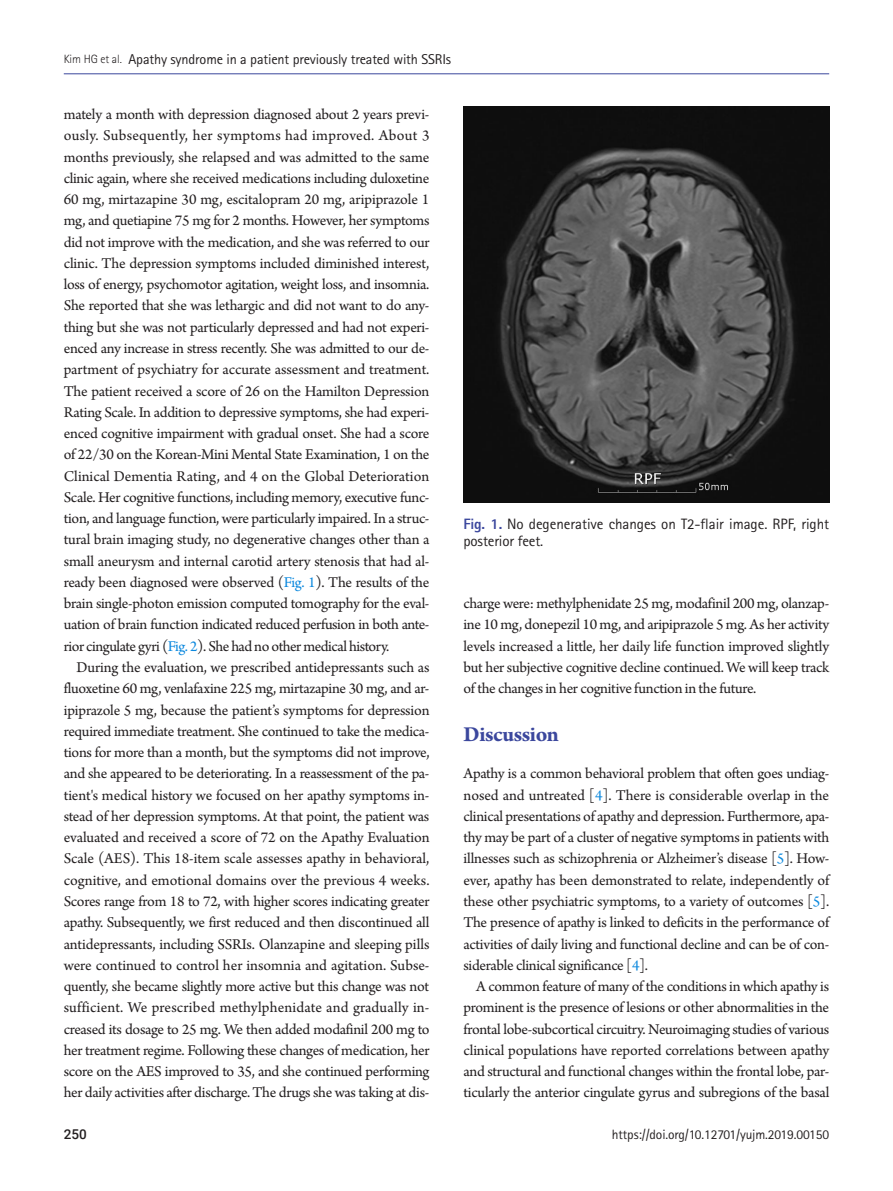
<style>
.page{position:relative;width:893px;height:1191px;background:#fff}
.page>*{position:absolute;margin:0;border:0;box-sizing:border-box;transform-origin:0 0}
.body-title{font:700 22.5px "Arno Pro";letter-spacing:-.02em;color:#3b479d}
.body{font:15.75px/21.3px "Arno Pro";letter-spacing:-.02em;color:#231f20;text-align:justify}
.fig-caption{font:15px/16.5px "Rotis Sans Serif Std";letter-spacing:-.005em;color:#231f20}
.t1{font:14.25px "Rotis Sans Serif Std";letter-spacing:-.01em;color:#231f20}
.t2{font:13.5px "Rotis Sans Serif Std";letter-spacing:-.01em;color:#231f20}
.t3{font:500 13.5px "Roboto";color:#231f20}
.s1{font-weight:300;font-size:12px}
.s2{color:#0b88de}
.s3{font-weight:800;color:#3b479d}
</style>
<div class="page">
<img style="left:463px;top:106px;width:366px;height:397px">
<hr style="left:64px;top:73px;width:765px;height:1px;background:#3b479d">
<p class="t1" style="left:64px;top:51px;width:389px"><span class="s1">Kim HG et al.</span> Apathy syndrome in a patient previously treated with SSRIs</p>
<p class="body" style="left:64px;top:104px;width:367px">mately a month with depression diagnosed about 2 years previ&shy;ously. Subsequently, her symptoms had improved. About 3 months previously, she relapsed and was admitted to the same clinic again, where she received medications including duloxetine 60 mg, mirtazapine 30 mg, escitalopram 20 mg, aripiprazole 1 mg, and quetiapine 75 mg for 2 months. However, her symptoms did not improve with the medication, and she was referred to our clinic. The depression symptoms included diminished interest, loss of energy, psychomotor agitation, weight loss, and insomnia.<br>She reported that she was lethargic and did not want to do any&shy;thing but she was not particularly depressed and had not experi&shy;enced any increase in stress recently. She was admitted to our de&shy;partment of psychiatry for accurate assessment and treatment.<br>The patient received a score of 26 on the Hamilton Depression Rating Scale. In addition to depressive symptoms, she had experi&shy;enced cognitive impairment with gradual onset. She had a score of 22/30 on the Korean-Mini Mental State Examination, 1 on the Clinical Dementia Rating, and 4 on the Global Deterioration Scale. Her cognitive functions, including memory, executive func&shy;tion, and language function, were particularly impaired. In a struc&shy;tural brain imaging study, no degenerative changes other than a small aneurysm and internal carotid artery stenosis that had al&shy;ready been diagnosed were observed (<span class="s2">Fig. 1</span>). The results of the brain single-photon emission computed tomography for the eval&shy;uation of brain function indicated reduced perfusion in both ante&shy;rior cingulate gyri (<span class="s2">Fig. 2</span>). She had no other medical history.</p>
<p class="body" style="left:64px;top:657px;width:367px;text-indent:13px">During the evaluation, we prescribed antidepressants such as fluoxetine 60 mg, venlafaxine 225 mg, mirtazapine 30 mg, and ar&shy;ipiprazole 5 mg, because the patient’s symptoms for depression required immediate treatment. She continued to take the medica&shy;tions for more than a month, but the symptoms did not improve, and she appeared to be deteriorating. In a reassessment of the pa&shy;tient's medical history we focused on her apathy symptoms in&shy;stead of her depression symptoms. At that point, the patient was evaluated and received a score of 72 on the Apathy Evaluation Scale (AES). This 18-item scale assesses apathy in behavioral, cognitive, and emotional domains over the previous 4 weeks.<br>Scores range from 18 to 72, with higher scores indicating greater apathy. Subsequently, we first reduced and then discontinued all antidepressants, including SSRIs. Olanzapine and sleeping pills were continued to control her insomnia and agitation. Subse&shy;quently, she became slightly more active but this change was not sufficient. We prescribed methylphenidate and gradually in&shy;creased its dosage to 25 mg. We then added modafinil 200 mg to her treatment regime. Following these changes of medication, her score on the AES improved to 35, and she continued performing her daily activities after discharge. The drugs she was taking at dis-</p>
<p class="fig-caption" style="left:463px;top:516px;width:367px"><span class="s3">Fig. 1.</span> No degenerative changes on T2-flair image. RPF, right posterior feet.</p>
<p class="body" style="left:463px;top:593px;width:367px">charge were: methylphenidate 25 mg, modafinil 200 mg, olanzap&shy;ine 10 mg, donepezil 10 mg, and aripiprazole 5 mg. As her activity levels increased a little, her daily life function improved slightly but her subjective cognitive decline continued. We will keep track of the changes in her cognitive function in the future.</p>
<p class="body-title" style="left:463px;top:721px;width:97px">Discussion</p>
<p class="body" style="left:463px;top:764px;width:367px">Apathy is a common behavioral problem that often goes undiag&shy;nosed and untreated [<span class="s2">4</span>]. There is considerable overlap in the clinical presentations of apathy and depression. Furthermore, apa&shy;thy may be part of a cluster of negative symptoms in patients with illnesses such as schizophrenia or Alzheimer’s disease [<span class="s2">5</span>]. How&shy;ever, apathy has been demonstrated to relate, independently of these other psychiatric symptoms, to a variety of outcomes [<span class="s2">5</span>].<br>The presence of apathy is linked to deficits in the performance of activities of daily living and functional decline and can be of con&shy;siderable clinical significance [<span class="s2">4</span>].</p>
<p class="body" style="left:463px;top:976px;width:367px;text-indent:13px">A common feature of many of the conditions in which apathy is prominent is the presence of lesions or other abnormalities in the frontal lobe-subcortical circuitry. Neuroimaging studies of various clinical populations have reported correlations between apathy and structural and functional changes within the frontal lobe, par&shy;ticularly the anterior cingulate gyrus and subregions of the basal</p>
<p class="t3" style="left:64px;top:1124px;width:25px">250</p>
<p class="t2" style="left:612px;top:1126px;width:219px">https://doi.org/10.12701/yujm.2019.00150</p>
</div>
